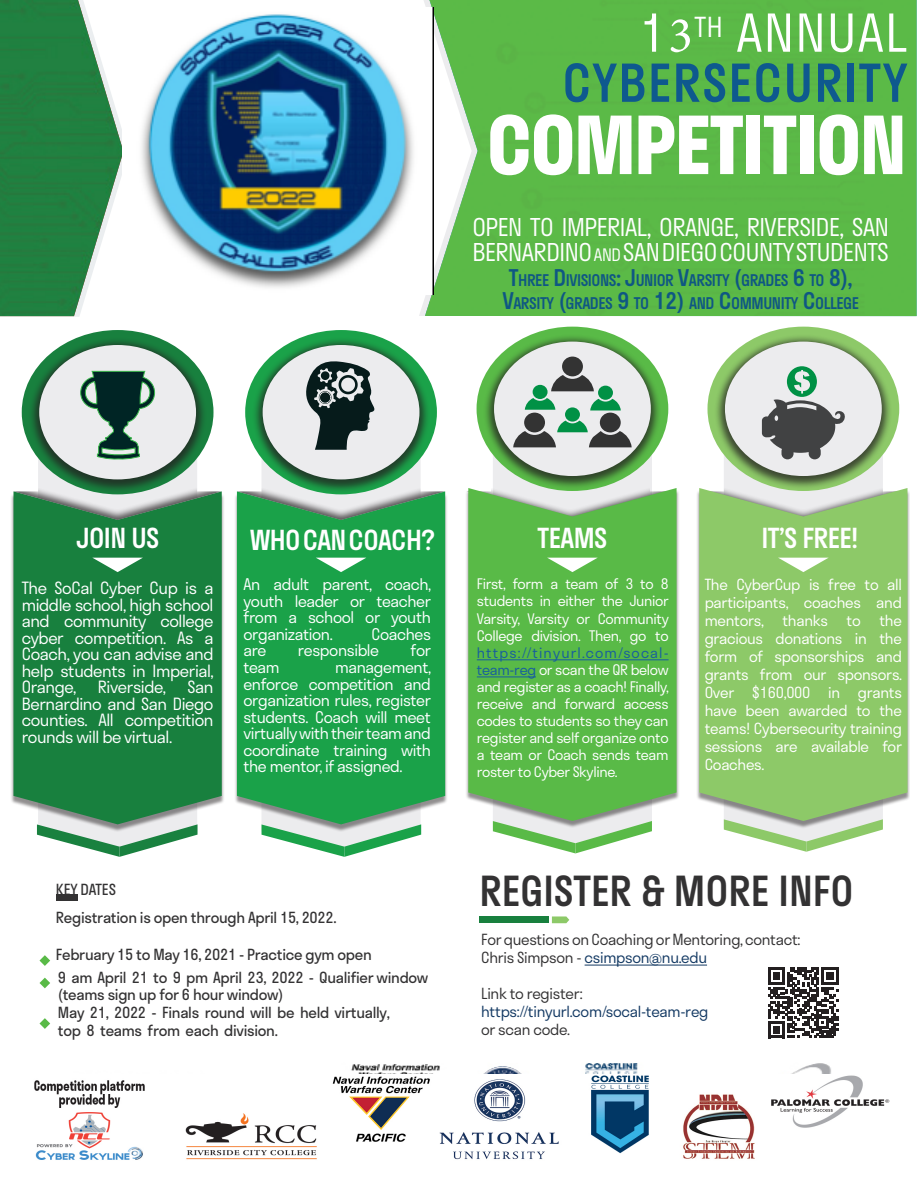
<style>
.page{position:relative;width:918px;height:1188px;background:#fff}
.page>*{position:absolute;margin:0;border:0;box-sizing:border-box;transform-origin:0 0}
.Text_Right_Justify{font:700 78px "Stratos";letter-spacing:-.01em;color:#fff}
.Text_Right_Justify-2{font:500 51px/50.1px "Stratos";letter-spacing:.03em;color:#0e598e;text-align:right}
.Text_Left_Justify{font:500 40.5px "Stratos";color:#333233}
.Text_Center_Justify{font:500 27px "Stratos";letter-spacing:-.02em;color:#fff}
.Text_Center_Justify-2{font:300 24px/25.5px "Stratos";letter-spacing:-.02em;color:#fff}
.Text_Center_Justify-3{font:300 16.5px/16.5px "Stratos";letter-spacing:-.025em;color:#fff;text-align:justify}
.Text_Center_Justify-4{font:300 15.75px/16.5px "Stratos";letter-spacing:-.025em;color:#fff;text-align:justify}
.Text_Center_Justify-5{font:500 15.75px "Stratos";letter-spacing:-.03em;color:#0f5783}
.Text_Center_Justify-6{font:300 15px/18px "Stratos";letter-spacing:-.02em;color:#fff;text-align:justify}
.Text_Left_Justify-2{font:15px/17.7px "Stratos";letter-spacing:-.02em;color:#333233}
.Text_Left_Justify-3{font:300 15px "Stratos";letter-spacing:-.02em;color:#333233}
.Text_Left_Justify-4{font:300 15px "Stratos";letter-spacing:-.02em;color:#133963}
.Text_Left_Justify-5{font:15px "Stratos";color:#333233}
.Text_Center_Justify-7{font:300 14.25px/17.1px "Stratos";letter-spacing:-.025em;color:#fff;text-align:justify}
.s1{font-weight:300;color:#fff}
.s2{font-family:"Minion Pro";font-weight:400;color:#fff}
.s3{font-size:16.8px}
.s4{font-size:22.5px}
.s5{color:#175d9e}
.s6{color:#363435}
.s7{color:#333233}
</style>
<div class="page">
<div style="left:696px;top:490px;width:214px;height:338px;background:#231f20;opacity:.5"></div>
<svg style="left:699px;top:488px;width:209px;height:333px;background:#92c970"></svg>
<div style="left:707px;top:327px;width:192px;height:164px;background:#8dc968;border-radius:50%"></div>
<div style="left:714px;top:333px;width:179px;height:157px;background:#231f20;opacity:.75"></div>
<div style="left:725px;top:342px;width:157px;height:134px;background:#ececee;border-radius:50%"></div>
<div style="left:465px;top:490px;width:215px;height:338px;background:#231f20;opacity:.5"></div>
<svg style="left:468px;top:488px;width:209px;height:333px;background:#63bc53"></svg>
<div style="left:477px;top:327px;width:191px;height:164px;background:#59ba47;border-radius:50%"></div>
<div style="left:483px;top:333px;width:179px;height:157px;background:#231f20;opacity:.75"></div>
<div style="left:494px;top:342px;width:157px;height:134px;background:#ececee;border-radius:50%"></div>
<div style="left:234px;top:493px;width:214px;height:339px;background:#231f20;opacity:.5"></div>
<div style="left:237px;top:520px;width:208px;height:304px;background:#1aa249"></div>
<div style="left:245px;top:330px;width:192px;height:164px;background:#1aa249;border-radius:50%"></div>
<div style="left:252px;top:337px;width:178px;height:156px;background:#231f20;opacity:.75"></div>
<div style="left:263px;top:345px;width:156px;height:134px;background:#ececee;border-radius:50%"></div>
<div style="left:10px;top:493px;width:215px;height:339px;background:#231f20;opacity:.5"></div>
<div style="left:14px;top:520px;width:208px;height:304px;background:#18803e"></div>
<div style="left:22px;top:330px;width:192px;height:164px;background:#18803e;border-radius:50%"></div>
<div style="left:29px;top:337px;width:178px;height:156px;background:#231f20;opacity:.75"></div>
<div style="left:39px;top:345px;width:157px;height:134px;background:#ececee;border-radius:50%"></div>
<svg style="left:80px;top:371px;width:75px;height:89px"></svg>
<div style="left:14px;top:483px;width:208px;height:37px;background:#231f20;opacity:.75"></div>
<div style="left:237px;top:483px;width:208px;height:37px;background:#231f20;opacity:.75"></div>
<svg style="left:778px;top:558px;width:51px;height:14px"></svg>
<svg style="left:724px;top:819px;width:159px;height:33px"></svg>
<svg style="left:547px;top:558px;width:51px;height:14px"></svg>
<div style="left:479px;top:916px;width:70px;height:7px;background:#18803e"></div>
<svg style="left:552px;top:916px;width:17px;height:7px"></svg>
<svg style="left:762px;top:366px;width:83px;height:93px"></svg>
<svg style="left:513px;top:357px;width:119px;height:90px"></svg>
<svg style="left:316px;top:558px;width:50px;height:14px"></svg>
<svg style="left:92px;top:558px;width:51px;height:14px"></svg>
<svg style="left:306px;top:361px;width:69px;height:89px"></svg>
<svg style="left:493px;top:821px;width:159px;height:32px"></svg>
<svg style="left:262px;top:824px;width:159px;height:33px"></svg>
<svg style="left:37px;top:824px;width:161px;height:33px"></svg>
<div style="left:425px;top:0;width:492px;height:316px;background:#5bba47"></div>
<img style="left:0;top:0;width:122px;height:316px">
<hr style="left:585px;top:965px;width:122px;height:1px;background:#133963">
<hr style="left:477px;top:659px;width:192px;height:1px;background:#175d9e">
<hr style="left:477px;top:677px;width:59px;height:1px;background:#175d9e">
<img style="left:351px;top:1063px;width:480px;height:11px">
<svg style="left:40px;top:1018px;width:10px;height:11px"></svg>
<svg style="left:40px;top:978px;width:10px;height:10px"></svg>
<svg style="left:40px;top:955px;width:10px;height:11px"></svg>
<svg style="left:768px;top:967px;width:71px;height:71px"></svg>
<img style="left:34px;top:1075px;width:856px;height:85px">
<img style="left:141px;top:8px;width:292px;height:286px">
<div style="left:56px;top:894px;width:22px;height:7px;background:#333233"></div>
<p class="Text_Right_Justify-2" style="left:562px;top:6px;width:347px"><span class="s1">1</span><span class="s2">3</span><sup>TH</sup> <span class="s1">ANNUAL<br></span>CYBERSECURITY</p>
<p class="Text_Right_Justify" style="left:487px;top:83px;width:421px">COMPETITION</p>
<p class="Text_Center_Justify-2" style="left:472px;top:213px;width:418px">OPEN TO IMPERIAL, ORANGE, RIVERSIDE, SAN<br>BERNARDINO <span class="s3">and</span> SAN DIEGO COUNTY STUDENTS</p>
<p class="Text_Center_Justify-5" style="left:509px;top:268px;width:345px"><span class="s4">T</span>HREE <span class="s4">D</span>IVISIONS<span class="s4">: J</span>UNIOR <span class="s4">V</span>ARSITY <span class="s4">(</span>GRADES <span class="s4">6</span> TO <span class="s4">8),</span></p>
<p class="Text_Center_Justify-5" style="left:502px;top:290px;width:358px"><span class="s4">V</span>ARSITY <span class="s4">(</span>GRADES <span class="s4">9</span> TO <span class="s4">12)</span> AND <span class="s4">C</span>OMMUNITY <span class="s4">C</span>OLLEGE</p>
<p class="Text_Center_Justify" style="left:76px;top:517px;width:85px">JOIN US</p>
<p class="Text_Center_Justify-3" style="left:22px;top:579px;width:194px">The SoCal Cyber Cup is a middle school, high school and community college cyber competition. As a Coach, you can advise and help students in Imperial, Orange,</p>
<p class="Text_Center_Justify-3" style="left:22px;top:678px;width:193px;text-indent:166px">San Bernardino and San Diego counties. All competition rounds will be virtual.</p>
<p class="Text_Center_Justify-3" style="left:98px;top:678px;width:70px">Riverside,</p>
<p class="Text_Center_Justify" style="left:250px;top:518px;width:186px">WHO CAN COACH?</p>
<p class="Text_Center_Justify-4" style="left:243px;top:576px;width:189px">An adult parent, coach, youth leader or teacher from a school or youth organization.</p>
<p class="Text_Center_Justify-4" style="left:371px;top:625px;width:61px">Coaches</p>
<p class="Text_Center_Justify-4" style="left:243px;top:642px;width:25px">are</p>
<p class="Text_Center_Justify-4" style="left:298px;top:642px;width:83px">responsible</p>
<p class="Text_Center_Justify-4" style="left:411px;top:642px;width:22px">for</p>
<p class="Text_Center_Justify-4" style="left:243px;top:658px;width:38px">team</p>
<p class="Text_Center_Justify-4" style="left:243px;top:658px;width:189px;text-indent:92px">management, enforce competition and organization rules, register students. Coach will meet virtually with their team and coordinate training with the mentor, if assigned.</p>
<p class="Text_Center_Justify" style="left:538px;top:517px;width:71px">TEAMS</p>
<p class="Text_Center_Justify-7" style="left:477px;top:575px;width:194px">First, form a team of 3 to 8 students in either the Junior Varsity, Varsity or Community College division. Then, go to <span class="s5">https://tinyurl.com/socal&shy;team-reg</span> or scan the QR below and register as a coach! Finally, receive and forward access codes to students so they can register and self organize onto a team or Coach sends team roster to Cyber Skyline.</p>
<p class="Text_Center_Justify" style="left:761px;top:517px;width:99px">IT’S FREE!</p>
<p class="Text_Center_Justify-6" style="left:705px;top:575px;width:199px">The CyberCup is free to all participants, coaches and mentors, thanks to the gracious donations in the form of sponsorships and grants from our sponsors.<br>Over $160,000 in grants have been awarded to the teams! Cybersecurity training sessions are available for Coaches.</p>
<p class="Text_Left_Justify-5" style="left:56px;top:878px;width:62px">KEY DATES</p>
<p class="Text_Left_Justify" style="left:479px;top:858px;width:376px">REGISTER &amp; MORE INFO</p>
<p class="Text_Left_Justify-2" style="left:56px;top:908px;width:282px">Registration is open through April 15, 2022.</p>
<p class="Text_Left_Justify-2" style="left:56px;top:943px;width:374px;line-height:22.6px">February 15 to May 16, 2021 - Practice gym open<br>9 am April 2<span class="s6">1</span> to 9 pm April 23, 2022 - Qualifier window</p>
<p class="Text_Left_Justify-2" style="left:58px;top:985px;width:334px">(teams sign up for 6 hour window)<br>May 21, 2022 - Finals round will be held virtually, top 8 teams from each division.</p>
<p class="Text_Left_Justify-3" style="left:481px;top:927px;width:321px">For questions on Coaching or Mentoring, contact:</p>
<p class="Text_Left_Justify-4" style="left:481px;top:945px;width:227px"><span class="s7">Chris Simpson -</span> csimpson@nu.edu</p>
<p class="Text_Left_Justify-3" style="left:481px;top:981px;width:103px">Link to register:</p>
<p class="Text_Left_Justify-4" style="left:481px;top:999px;width:229px">https://tinyurl.com/socal-team-reg</p>
<p class="Text_Left_Justify-3" style="left:481px;top:1017px;width:90px">or scan code.</p>
</div>
